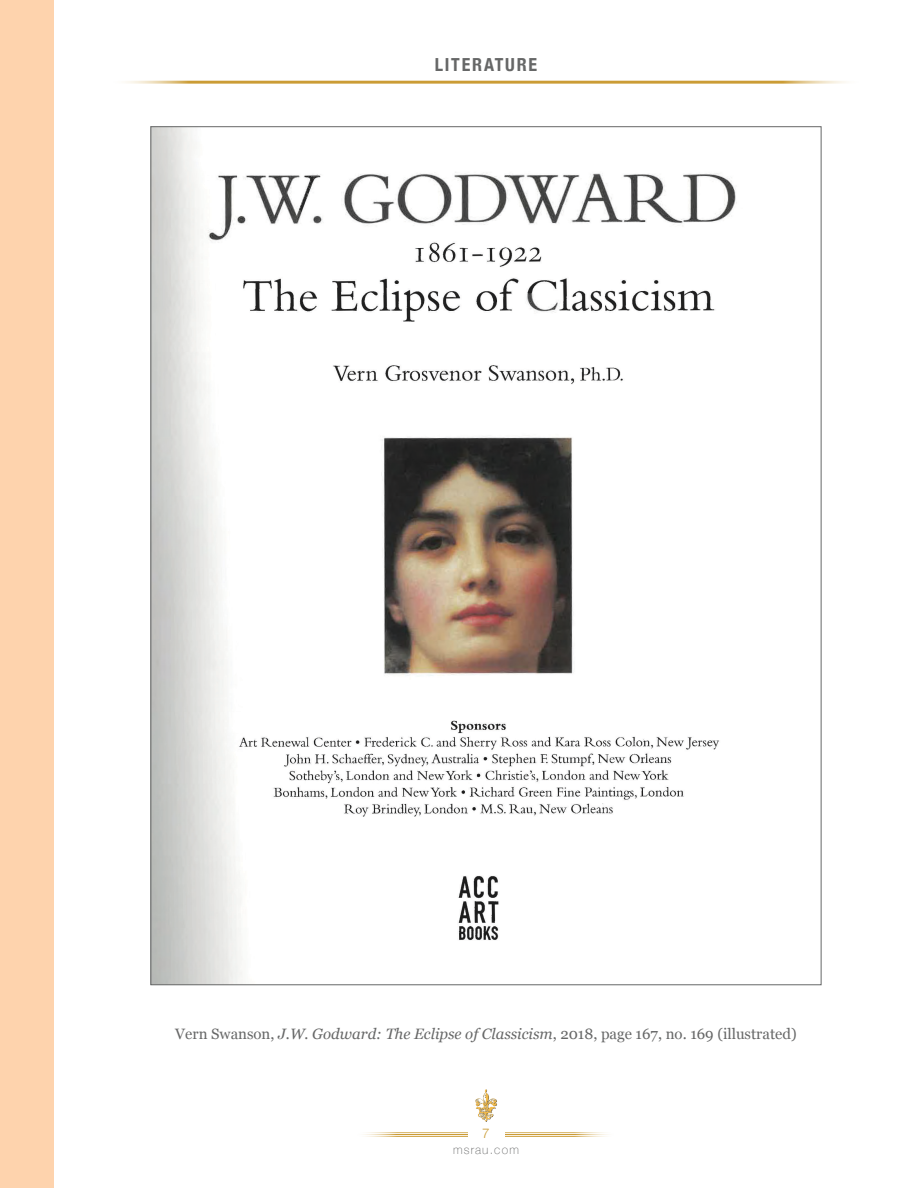
<style>
.page{position:relative;width:918px;height:1188px;background:#fff}
.page>*{position:absolute;margin:0;border:0;box-sizing:border-box;transform-origin:0 0}
.t1{font:700 condensed 18px "Helvetica Neue";letter-spacing:.1em;color:#666767}
.Overview_List{font:15px "Georgia";color:#666767}
.t2{font:300 13.5px "Helvetica Neue";color:#cb9c35}
.t3{font:100 12px "Helvetica Neue";letter-spacing:.1em;color:#666767}
.s1{font-style:italic}
</style>
<div class="page">
<svg style="left:378px;top:1133px;width:215px;height:3px"></svg>
<hr style="left:357px;top:1132px;width:258px;height:1px;background:#cb9c35">
<hr style="left:357px;top:1134px;width:258px;height:1px;background:#cb9c35">
<hr style="left:357px;top:1136px;width:258px;height:1px;background:#cb9c35">
<div style="left:468px;top:1124px;width:36px;height:15px;background:#fff"></div>
<img style="left:475px;top:1089px;width:22px;height:32px">
<div style="left:0;top:0;width:54px;height:1188px;background:#fed3ad"></div>
<hr style="left:108px;top:81px;width:756px;height:3px;background:#cb9c35">
<img style="left:153px;top:129px;width:584px;height:854px">
<p class="t1" style="left:435px;top:50px;width:104px">LITERATURE</p>
<p class="Overview_List" style="left:175px;top:1023px;width:623px">Vern Swanson, <span class="s1">J.W. Godward: The Eclipse of Classicism</span>, 2018, page 167, no. 169 (illustrated)</p>
<p class="t2" style="left:482px;top:1122px;width:9px">7</p>
<p class="t3" style="left:453px;top:1141px;width:67px">msrau.com</p>
</div>
